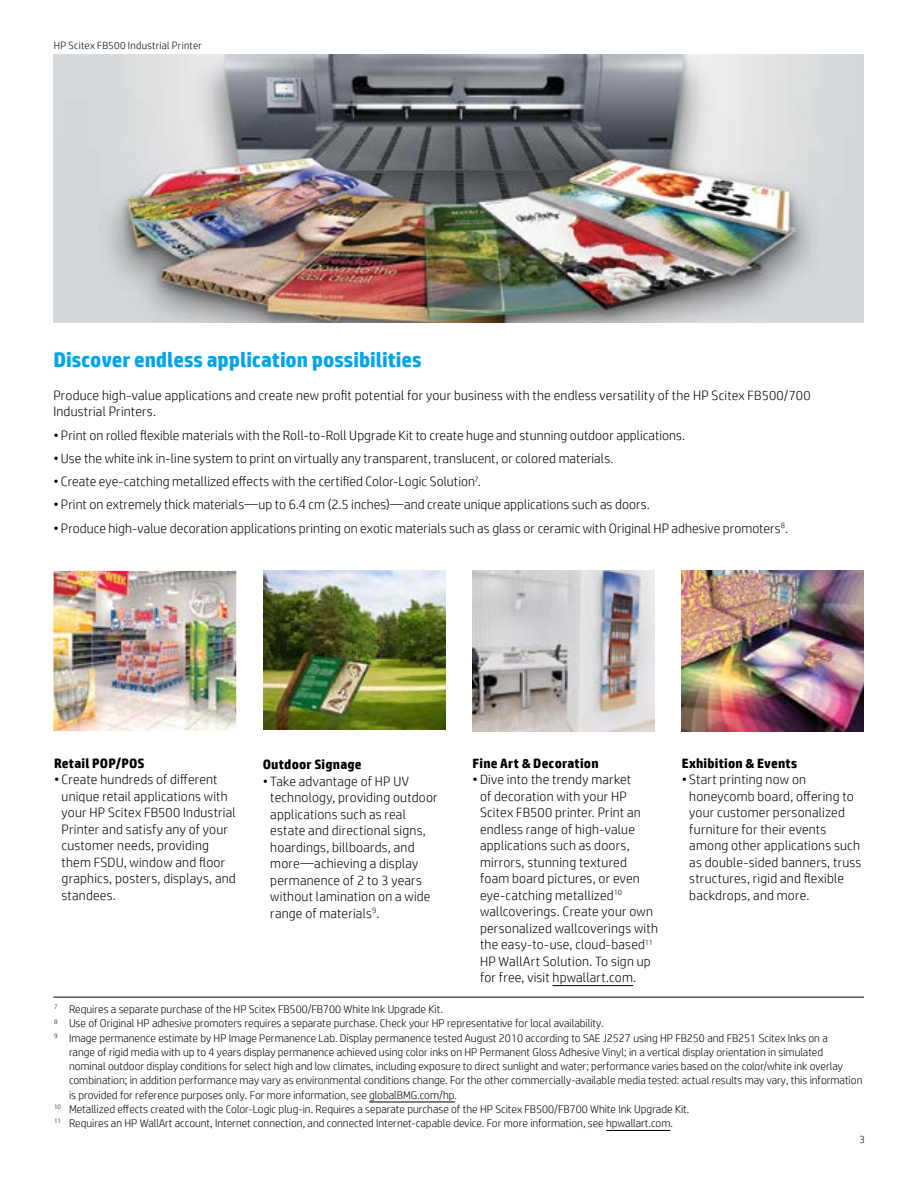
<style>
.page{position:relative;width:918px;height:1188px;background:#fff}
.page>*{position:absolute;margin:0;border:0;box-sizing:border-box;transform-origin:0 0}
.t1{font:700 21px "HP Simplified";letter-spacing:-.005em;color:#00a4e4}
.t2{font:300 13.5px/16.5px "HP Simplified";letter-spacing:.015em;color:#000}
.t3{font:700 13.5px "HP Simplified";letter-spacing:.015em;color:#000}
.t4{font:300 11.25px "HP Simplified";color:#000}
.t5{font:300 10.5px "HP Simplified";letter-spacing:.025em;color:#000}
</style>
<div class="page">
<img style="left:472px;top:571px;width:183px;height:160px">
<img style="left:682px;top:571px;width:182px;height:160px">
<img style="left:263px;top:571px;width:183px;height:158px">
<img style="left:53px;top:54px;width:811px;height:269px">
<img style="left:53px;top:571px;width:183px;height:160px">
<hr style="left:553px;top:985px;width:80px;height:1px;background:#000">
<hr style="left:53px;top:997px;width:811px;height:1px;background:#000">
<hr style="left:369px;top:1102px;width:86px;height:1px;background:#000">
<hr style="left:606px;top:1130px;width:64px;height:1px;background:#000">
<p class="t5" style="left:54px;top:40px;width:149px">HP Scitex FB500 Industrial Printer</p>
<h1 class="t1" style="left:53px;top:348px;width:370px">Discover endless application possibilities</h1>
<p class="t2" style="left:53px;top:387px;width:759px">Produce high-value applications and create new profit potential for your business with the endless versatility of the HP Scitex FB500/700<br>Industrial Printers.</p>
<p class="t2" style="left:53px;top:427px;width:633px">• Print on rolled flexible materials with the Roll-to-Roll Upgrade Kit to create huge and stunning outdoor applications.</p>
<p class="t2" style="left:53px;top:450px;width:561px">• Use the white ink in-line system to print on virtually any transparent, translucent, or colored materials.</p>
<p class="t2" style="left:53px;top:473px;width:429px">• Create eye-catching metallized effects with the certified Color-Logic Solution<sup>7</sup>.</p>
<p class="t2" style="left:53px;top:496px;width:598px">• Print on extremely thick materials—up to 6.4 cm (2.5 inches)—and create unique applications such as doors.</p>
<p class="t2" style="left:53px;top:520px;width:736px">• Produce high-value decoration applications printing on exotic materials such as glass or ceramic with Original HP adhesive promoters<sup>8</sup>.</p>
<p class="t3" style="left:54px;top:755px;width:92px">Retail POP/POS</p>
<p class="t2" style="left:62px;top:771px;width:176px;text-indent:-8px">• Create hundreds of different unique retail applications with your HP Scitex FB500 Industrial<br>Printer and satisfy any of your customer needs, providing them FSDU, window and floor graphics, posters, displays, and standees.</p>
<p class="t3" style="left:263px;top:757px;width:100px">Outdoor Signage</p>
<p class="t2" style="left:270px;top:773px;width:169px;text-indent:-8px">• Take advantage of HP UV technology, providing outdoor applications such as real estate and directional signs, hoardings, billboards, and more—achieving a display permanence of 2 to 3 years without lamination on a wide range of materials<sup>9</sup>.</p>
<p class="t3" style="left:472px;top:755px;width:128px">Fine Art &amp; Decoration</p>
<p class="t2" style="left:480px;top:771px;width:179px;text-indent:-8px">• Dive into the trendy market<br>of decoration with your HP<br>Scitex FB500 printer. Print an endless range of high-value applications such as doors, mirrors, stunning textured foam board pictures, or even eye-catching metallized<sup>10 </sup>wallcoverings. Create your own personalized wallcoverings with the easy-to-use, cloud-based<sup>11<br></sup>HP WallArt Solution. To sign up for free, visit hpwallart.com.</p>
<p class="t3" style="left:682px;top:755px;width:117px">Exhibition &amp; Events</p>
<p class="t2" style="left:689px;top:771px;width:174px;text-indent:-8px">• Start printing now on honeycomb board, offering to your customer personalized furniture for their events among other applications such as double-sided banners, truss structures, rigid and flexible backdrops, and more.</p>
<p class="t4" style="left:54px;top:1003px;width:390px"><sup>7</sup> Requires a separate purchase of the HP Scitex FB500/FB700 White Ink Upgrade Kit.</p>
<p class="t4" style="left:54px;top:1017px;width:551px"><sup>8</sup> Use of Original HP adhesive promoters requires a separate purchase. Check your HP representative for local availability.</p>
<p class="t4" style="left:54px;top:1031px;width:775px"><sup>9</sup> Image permanence estimate by HP Image Permanence Lab. Display permanence tested August 2010 according to SAE J2527 using HP FB250 and FB251 Scitex Inks on a</p>
<p class="t4" style="left:69px;top:1046px;width:756px">range of rigid media with up to 4 years display permanence achieved using color inks on HP Permanent Gloss Adhesive Vinyl; in a vertical display orientation in simulated</p>
<p class="t4" style="left:69px;top:1060px;width:775px">nominal outdoor display conditions for select high and low climates, including exposure to direct sunlight and water; performance varies based on the color/white ink overlay</p>
<p class="t4" style="left:69px;top:1074px;width:795px">combination; in addition performance may vary as environmental conditions change. For the other commercially-available media tested: actual results may vary, this information</p>
<p class="t4" style="left:69px;top:1088px;width:390px">is provided for reference purposes only. For more information, see globalBMG.com/hp.</p>
<p class="t4" style="left:54px;top:1103px;width:637px"><sup>10</sup> Metallized effects created with the Color-Logic plug-in. Requires a separate purchase of the HP Scitex FB500/FB700 White Ink Upgrade Kit.</p>
<p class="t4" style="left:54px;top:1117px;width:621px"><sup>11</sup> Requires an HP WallArt account, Internet connection, and connected Internet-capable device. For more information, see hpwallart.com.</p>
<p class="t5" style="left:859px;top:1133px;width:7px">3</p>
</div>
